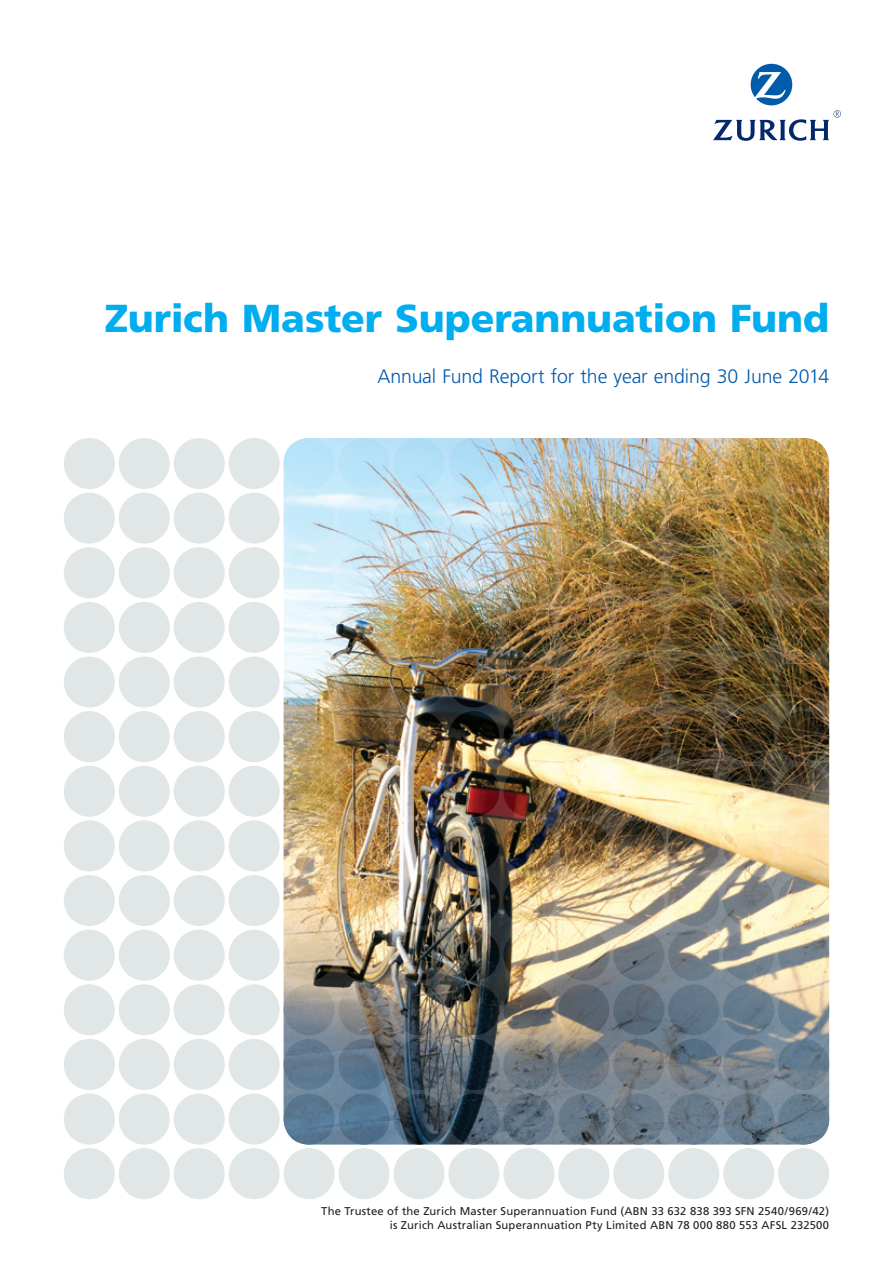
<style>
.page{position:relative;width:893px;height:1263px;background:#fff}
.page>*{position:absolute;margin:0;border:0;box-sizing:border-box;transform-origin:0 0}
.Main_title{font:900 39px "Frutiger";letter-spacing:-.005em;color:#00aeef}
.Title_sub{font:300 19.5px "Frutiger";letter-spacing:-.005em;color:#015aaa}
.IUO_SBU_footer{font:11.25px "Frutiger";letter-spacing:.015em;color:#231f20}
</style>
<div class="page">
<svg style="left:713px;top:64px;width:128px;height:77px"></svg>
<img style="left:284px;top:598px;width:545px;height:546px">
<img style="left:284px;top:438px;width:545px;height:160px">
<div style="left:723px;top:1148px;width:51px;height:51px;background:#e0e7e6;border-radius:50%"></div>
<div style="left:668px;top:1148px;width:51px;height:51px;background:#e0e7e6;border-radius:50%"></div>
<div style="left:613px;top:1148px;width:51px;height:51px;background:#e0e7e6;border-radius:50%"></div>
<div style="left:558px;top:1148px;width:51px;height:51px;background:#e0e7e6;border-radius:50%"></div>
<div style="left:503px;top:1148px;width:51px;height:51px;background:#e0e7e6;border-radius:50%"></div>
<div style="left:448px;top:1148px;width:51px;height:51px;background:#e0e7e6;border-radius:50%"></div>
<div style="left:393px;top:1148px;width:51px;height:51px;background:#e0e7e6;border-radius:50%"></div>
<div style="left:339px;top:1148px;width:51px;height:51px;background:#e0e7e6;border-radius:50%"></div>
<div style="left:284px;top:1148px;width:51px;height:51px;background:#e0e7e6;border-radius:50%"></div>
<div style="left:229px;top:1148px;width:51px;height:51px;background:#e0e7e6;border-radius:50%"></div>
<div style="left:229px;top:1093px;width:51px;height:51px;background:#e0e7e6;border-radius:50%"></div>
<div style="left:229px;top:1039px;width:51px;height:51px;background:#e0e7e6;border-radius:50%"></div>
<div style="left:229px;top:984px;width:51px;height:51px;background:#e0e7e6;border-radius:50%"></div>
<div style="left:229px;top:930px;width:51px;height:51px;background:#e0e7e6;border-radius:50%"></div>
<div style="left:229px;top:875px;width:51px;height:51px;background:#e0e7e6;border-radius:50%"></div>
<div style="left:229px;top:820px;width:51px;height:51px;background:#e0e7e6;border-radius:50%"></div>
<div style="left:229px;top:766px;width:51px;height:51px;background:#e0e7e6;border-radius:50%"></div>
<div style="left:229px;top:711px;width:51px;height:51px;background:#e0e7e6;border-radius:50%"></div>
<div style="left:229px;top:656px;width:51px;height:51px;background:#e0e7e6;border-radius:50%"></div>
<div style="left:229px;top:602px;width:51px;height:51px;background:#e0e7e6;border-radius:50%"></div>
<div style="left:229px;top:547px;width:51px;height:51px;background:#e0e7e6;border-radius:50%"></div>
<div style="left:229px;top:493px;width:51px;height:51px;background:#e0e7e6;border-radius:50%"></div>
<div style="left:229px;top:438px;width:51px;height:51px;background:#e0e7e6;border-radius:50%"></div>
<div style="left:174px;top:1148px;width:51px;height:51px;background:#e0e7e6;border-radius:50%"></div>
<div style="left:174px;top:1093px;width:51px;height:51px;background:#e0e7e6;border-radius:50%"></div>
<div style="left:174px;top:1039px;width:51px;height:51px;background:#e0e7e6;border-radius:50%"></div>
<div style="left:174px;top:984px;width:51px;height:51px;background:#e0e7e6;border-radius:50%"></div>
<div style="left:174px;top:930px;width:51px;height:51px;background:#e0e7e6;border-radius:50%"></div>
<div style="left:174px;top:875px;width:51px;height:51px;background:#e0e7e6;border-radius:50%"></div>
<div style="left:174px;top:820px;width:51px;height:51px;background:#e0e7e6;border-radius:50%"></div>
<div style="left:174px;top:766px;width:51px;height:51px;background:#e0e7e6;border-radius:50%"></div>
<div style="left:174px;top:711px;width:51px;height:51px;background:#e0e7e6;border-radius:50%"></div>
<div style="left:174px;top:656px;width:51px;height:51px;background:#e0e7e6;border-radius:50%"></div>
<div style="left:174px;top:602px;width:51px;height:51px;background:#e0e7e6;border-radius:50%"></div>
<div style="left:174px;top:547px;width:51px;height:51px;background:#e0e7e6;border-radius:50%"></div>
<div style="left:174px;top:493px;width:51px;height:51px;background:#e0e7e6;border-radius:50%"></div>
<div style="left:174px;top:438px;width:51px;height:51px;background:#e0e7e6;border-radius:50%"></div>
<div style="left:119px;top:1148px;width:51px;height:51px;background:#e0e7e6;border-radius:50%"></div>
<div style="left:119px;top:1093px;width:51px;height:51px;background:#e0e7e6;border-radius:50%"></div>
<div style="left:119px;top:1039px;width:51px;height:51px;background:#e0e7e6;border-radius:50%"></div>
<div style="left:119px;top:984px;width:51px;height:51px;background:#e0e7e6;border-radius:50%"></div>
<div style="left:119px;top:930px;width:51px;height:51px;background:#e0e7e6;border-radius:50%"></div>
<div style="left:119px;top:875px;width:51px;height:51px;background:#e0e7e6;border-radius:50%"></div>
<div style="left:119px;top:820px;width:51px;height:51px;background:#e0e7e6;border-radius:50%"></div>
<div style="left:119px;top:766px;width:51px;height:51px;background:#e0e7e6;border-radius:50%"></div>
<div style="left:119px;top:711px;width:51px;height:51px;background:#e0e7e6;border-radius:50%"></div>
<div style="left:119px;top:656px;width:51px;height:51px;background:#e0e7e6;border-radius:50%"></div>
<div style="left:119px;top:602px;width:51px;height:51px;background:#e0e7e6;border-radius:50%"></div>
<div style="left:119px;top:547px;width:51px;height:51px;background:#e0e7e6;border-radius:50%"></div>
<div style="left:119px;top:493px;width:51px;height:51px;background:#e0e7e6;border-radius:50%"></div>
<div style="left:119px;top:438px;width:51px;height:51px;background:#e0e7e6;border-radius:50%"></div>
<div style="left:64px;top:1148px;width:51px;height:51px;background:#e0e7e6;border-radius:50%"></div>
<div style="left:64px;top:1093px;width:51px;height:51px;background:#e0e7e6;border-radius:50%"></div>
<div style="left:64px;top:1039px;width:51px;height:51px;background:#e0e7e6;border-radius:50%"></div>
<div style="left:64px;top:984px;width:51px;height:51px;background:#e0e7e6;border-radius:50%"></div>
<div style="left:64px;top:930px;width:51px;height:51px;background:#e0e7e6;border-radius:50%"></div>
<div style="left:64px;top:875px;width:51px;height:51px;background:#e0e7e6;border-radius:50%"></div>
<div style="left:64px;top:820px;width:51px;height:51px;background:#e0e7e6;border-radius:50%"></div>
<div style="left:64px;top:766px;width:51px;height:51px;background:#e0e7e6;border-radius:50%"></div>
<div style="left:64px;top:711px;width:51px;height:51px;background:#e0e7e6;border-radius:50%"></div>
<div style="left:64px;top:656px;width:51px;height:51px;background:#e0e7e6;border-radius:50%"></div>
<div style="left:64px;top:602px;width:51px;height:51px;background:#e0e7e6;border-radius:50%"></div>
<div style="left:64px;top:547px;width:51px;height:51px;background:#e0e7e6;border-radius:50%"></div>
<div style="left:64px;top:493px;width:51px;height:51px;background:#e0e7e6;border-radius:50%"></div>
<div style="left:64px;top:438px;width:51px;height:51px;background:#e0e7e6;border-radius:50%"></div>
<div style="left:778px;top:1148px;width:51px;height:51px;background:#e0e7e6;border-radius:50%"></div>
<p class="Main_title" style="left:105px;top:294px;width:726px">Zurich Master Superannuation Fund</p>
<p class="Title_sub" style="left:377px;top:365px;width:453px">Annual Fund Report for the year ending 30 June 2014</p>
<p class="IUO_SBU_footer" style="left:321px;top:1204px;width:509px">The Trustee of the Zurich Master Superannuation Fund (ABN 33 632 838 393 SFN 2540/969/42)</p>
<p class="IUO_SBU_footer" style="left:390px;top:1218px;width:441px">is Zurich Australian Superannuation Pty Limited ABN 78 000 880 553 AFSL 232500</p>
</div>
